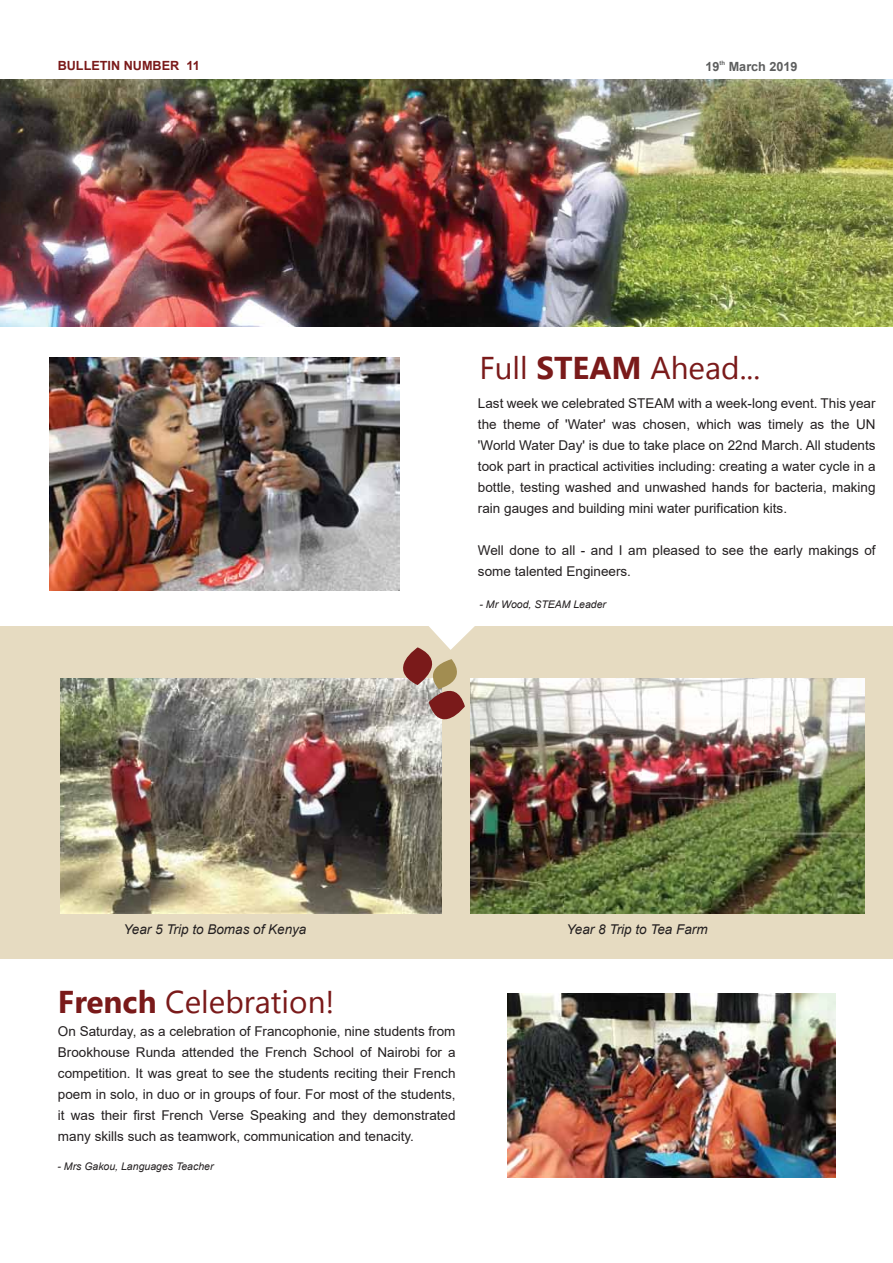
<style>
.page{position:relative;width:893px;height:1263px;background:#fff}
.page>*{position:absolute;margin:0;border:0;box-sizing:border-box;transform-origin:0 0}
.t1{font:31.5px "Nirmala UI";color:#7a1a1a}
.t2{font:13.5px/21px "Arial";color:#231f20;text-align:justify}
.t3{font:italic 13.5px "Arial";color:#231f20}
.t4{font:700 12.6px "Arial";color:#7a1a1a}
.t5{font:700 12.6px "Arial";color:#5d5e5e}
.t6{font:italic 10.5px "Arial";color:#231f20}
.t7{font:700 6px "Arial";color:#5d5e5e}
.s1{font-weight:700}
</style>
<div class="page">
<div style="left:1px;top:627px;width:892px;height:332px;background:#e6dbc1"></div>
<img style="left:508px;top:993px;width:327px;height:185px">
<img style="left:0;top:79px;width:893px;height:248px">
<img style="left:50px;top:357px;width:350px;height:234px">
<img style="left:60px;top:678px;width:382px;height:235px">
<img style="left:470px;top:678px;width:394px;height:235px">
<svg style="left:385px;top:626px;width:91px;height:112px"></svg>
<p class="t4" style="left:58px;top:57px;width:144px">BULLETIN NUMBER 11</p>
<p class="t5" style="left:705px;top:58px;width:16px">19</p>
<p class="t7" style="left:720px;top:59px;width:7px">th</p>
<p class="t5" style="left:729px;top:58px;width:70px">March 2019</p>
<h1 class="t1" style="left:479px;top:342px;width:282px">Full <span class="s1">STEAM</span> Ahead...</h1>
<p class="t2" style="left:478px;top:393px;width:399px">Last week we celebrated STEAM with a week-long event. This year the theme of 'Water' was chosen, which was timely as the UN 'World Water Day' is due to take place on 22nd March. All students took part in practical activities including: creating a water cycle in a bottle, testing washed and unwashed hands for bacteria, making rain gauges and building mini water purification kits.</p>
<p class="t2" style="left:478px;top:540px;width:399px">Well done to all - and I am pleased to see the early makings of some talented Engineers.</p>
<p class="t6" style="left:479px;top:597px;width:128px">- Mr Wood, STEAM Leader</p>
<p class="t3" style="left:124px;top:920px;width:184px">Year 5 Trip to Bomas of Kenya</p>
<p class="t3" style="left:567px;top:920px;width:143px">Year 8 Trip to Tea Farm</p>
<h1 class="t1" style="left:58px;top:976px;width:278px"><span class="s1">French</span> Celebration!</h1>
<p class="t2" style="left:58px;top:1021px;width:399px">On Saturday, as a celebration of Francophonie, nine students from Brookhouse Runda attended the French School of Nairobi for a competition. It was great to see the students reciting their French poem in solo, in duo or in groups of four. For most of the students, it was their first French Verse Speaking and they demonstrated many skills such as teamwork, communication and tenacity.</p>
<p class="t6" style="left:58px;top:1160px;width:158px">- Mrs Gakou, Languages Teacher</p>
</div>
